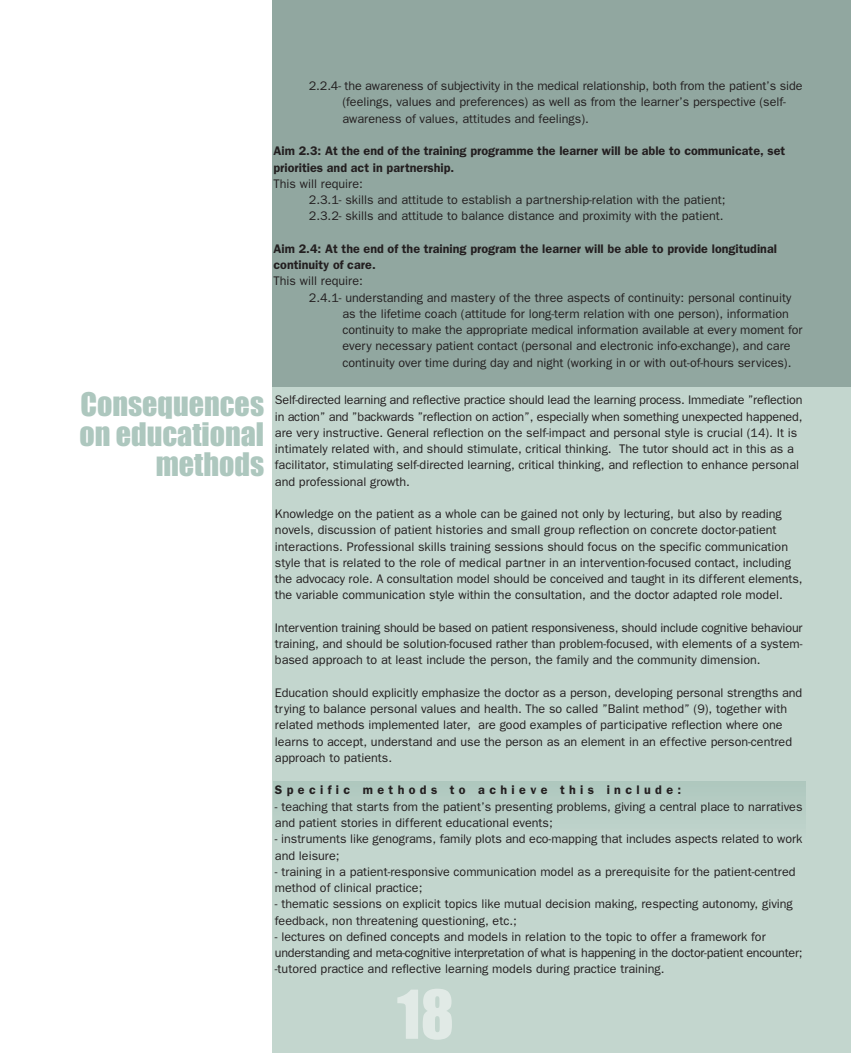
<style>
.page{position:relative;width:851px;height:1053px;background:#fff}
.page>*{position:absolute;margin:0;border:0;box-sizing:border-box;transform-origin:0 0}
.t1{font:62.25px "Impact";color:#e1eae6}
.t2{font:30px/30px "Impact";color:#adc7be;text-align:right}
.t3{font:12.5px/16.2px "Franklin Gothic";color:#231f20}
.t4{font:600 12.5px/16.2px "Franklin Gothic";color:#231f20}
.t5{font:600 12.5px "Franklin Gothic";letter-spacing:.35em;color:#231f20}
</style>
<div class="page">
<div style="left:273px;top:0;width:577px;height:1053px;background:#c3d6ce"></div>
<div style="left:273px;top:0;width:577px;height:387px;background:#91a7a0"></div>
<div style="left:273px;top:780px;width:532px;height:60px;background:#b7cec5"></div>
<p class="t3" style="left:342px;top:79px;width:461px;text-indent:-34px">2.2.4- the awareness of subjectivity in the medical relationship, both from the patient’s side (feelings, values and preferences) as well as from the learner’s perspective (self&shy;awareness of values, attitudes and feelings).</p>
<p class="t4" style="left:273px;top:144px;width:513px">Aim 2.3: At the end of the training programme the learner will be able to communicate, set priorities and act in partnership.</p>
<p class="t3" style="left:309px;top:176px;width:418px;text-indent:-35px">This will require:<br>2.3.1- skills and attitude to establish a partnership-relation with the patient;<br>2.3.2- skills and attitude to balance distance and proximity with the patient.</p>
<p class="t4" style="left:273px;top:241px;width:505px">Aim 2.4: At the end of the training program the learner will be able to provide longitudinal continuity of care.</p>
<p class="t3" style="left:273px;top:274px;width:91px">This will require:</p>
<p class="t3" style="left:309px;top:290px;width:484px">2.4.1- understanding and mastery of the three aspects of continuity: personal continuity</p>
<p class="t3" style="left:342px;top:306px;width:448px">as the lifetime coach (attitude for long-term relation with one person), information</p>
<p class="t3" style="left:342px;top:323px;width:461px">continuity to make the appropriate medical information available at every moment for</p>
<p class="t3" style="left:342px;top:339px;width:449px">every necessary patient contact (personal and electronic info-exchange), and care</p>
<p class="t3" style="left:342px;top:355px;width:450px">continuity over time during day and night (working in or with out-of-hours services).</p>
<h2 class="t2" style="left:79px;top:392px;width:186px">Consequences on educational methods</h2>
<p class="t3" style="left:275px;top:393px;width:529px">Self-directed learning and reflective practice should lead the learning process. Immediate ”reflection in action” and ”backwards ”reflection on action”, especially when something unexpected happened, are very instructive. General reflection on the self-impact and personal style is crucial (14). It is intimately related with, and should stimulate, critical thinking. The tutor should act in this as a facilitator, stimulating self-directed learning, critical thinking, and reflection to enhance personal and professional growth.</p>
<p class="t3" style="left:275px;top:507px;width:529px">Knowledge on the patient as a whole can be gained not only by lecturing, but also by reading novels, discussion of patient histories and small group reflection on concrete doctor-patient interactions. Professional skills training sessions should focus on the specific communication style that is related to the role of medical partner in an intervention-focused contact, including the advocacy role. A consultation model should be conceived and taught in its different elements, the variable communication style within the consultation, and the doctor adapted role model.</p>
<p class="t3" style="left:275px;top:621px;width:529px;text-align:justify">Intervention training should be based on patient responsiveness, should include cognitive behaviour training, and should be solution-focused rather than problem-focused, with elements of a system&shy;based approach to at least include the person, the family and the community dimension.</p>
<p class="t3" style="left:275px;top:686px;width:529px">Education should explicitly emphasize the doctor as a person, developing personal strengths and trying to balance personal values and health. The so called ”Balint method” (9), together with related methods implemented later, are good examples of participative reflection where one learns to accept, understand and use the person as an element in an effective person-centred approach to patients.</p>
<p class="t5" style="left:275px;top:786px;width:408px">Specific methods to achieve this include:</p>
<p class="t3" style="left:275px;top:799px;width:529px">- teaching that starts from the patient’s presenting problems, giving a central place to narratives and patient stories in different educational events;</p>
<p class="t3" style="left:275px;top:832px;width:529px">- instruments like genograms, family plots and eco-mapping that includes aspects related to work and leisure;</p>
<p class="t3" style="left:275px;top:864px;width:522px">- training in a patient-responsive communication model as a prerequisite for the patient-centred method of clinical practice;</p>
<p class="t3" style="left:275px;top:897px;width:519px">- thematic sessions on explicit topics like mutual decision making, respecting autonomy, giving feedback, non threatening questioning, etc.;</p>
<p class="t3" style="left:275px;top:929px;width:529px">- lectures on defined concepts and models in relation to the topic to offer a framework for understanding and meta-cognitive interpretation of what is happening in the doctor-patient encounter; -tutored practice and reflective learning models during practice training.</p>
<h1 class="t1" style="left:397px;top:994px;width:58px">18</h1>
</div>
